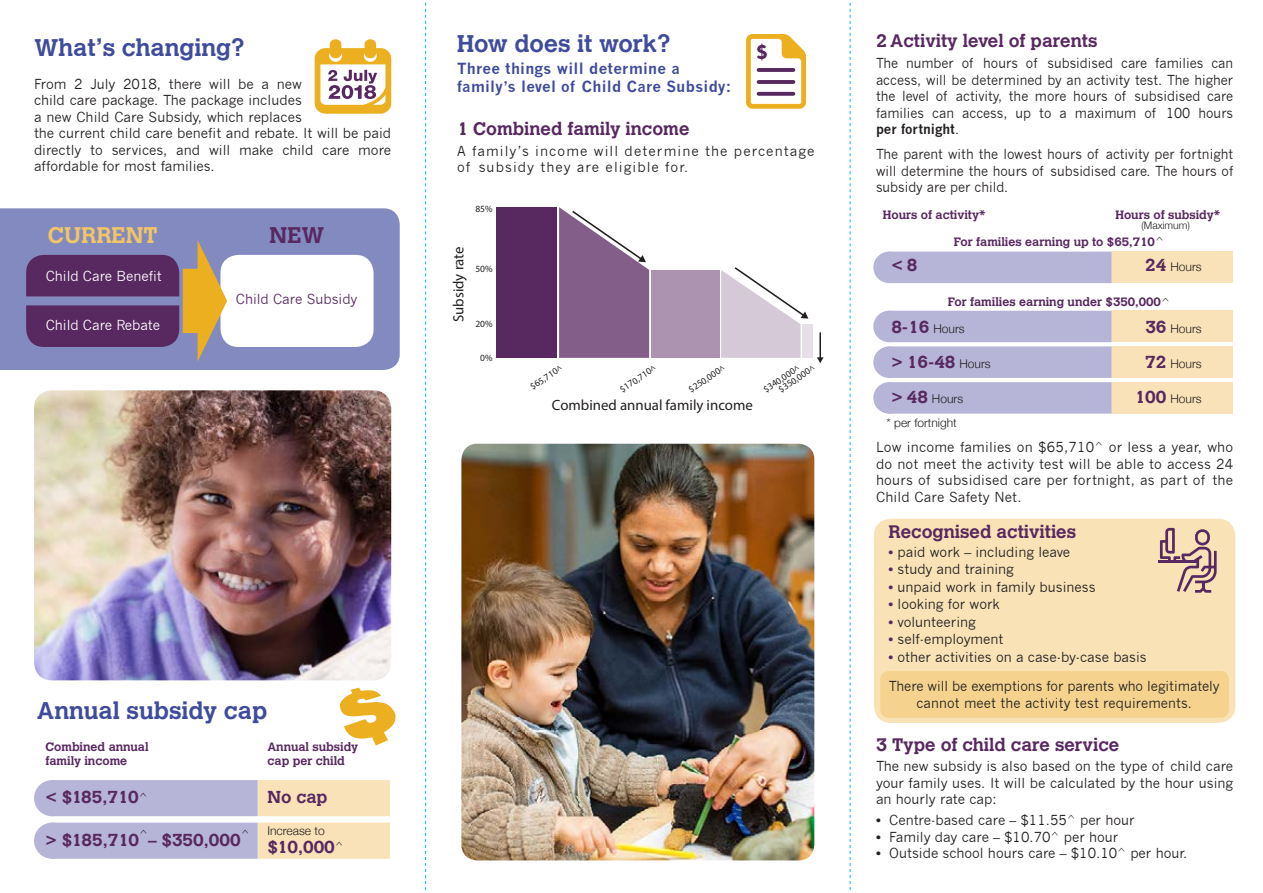
<style>
.page{position:relative;width:1263px;height:893px;background:#fff}
.page>*{position:absolute;margin:0;border:0;box-sizing:border-box;transform-origin:0 0}
.t1{font:700 24px "Calvert";color:#3f4b9c}
.t2{font:700 22.5px "Calvert";color:#f2c565}
.t3{font:700 22.5px "Calvert";color:#582860}
.t4{font:700 18px "Calvert";color:#582860}
.t5{font:700 17.25px "Calvert";color:#582860}
.t6{font:700 15px/18px "News Gothic";letter-spacing:.02em;color:#3f4b9c}
.t7{font:14.85px "Myriad Pro";color:#231f20}
.t8{font:13.5px/16.5px "News Gothic";color:#231f20;text-align:justify}
.t9{font:13.5px/16.6px "News Gothic";color:#231f20;text-align:justify;scale:.96 1}
.t10{font:13.5px/16.5px "News Gothic";letter-spacing:.08em;color:#231f20}
.t11{font:13.5px "News Gothic";color:#fff}
.t12{font:13.5px "News Gothic";color:#582860}
.t13{font:700 12px "Calvert";color:#582860}
.t14{font:300 12px "Helvetica Neue";color:#231f20}
.t15{font:300 10.35px "Helvetica Neue";color:#231f20}
.t16{font:9.45px/8.2px "Myriad Pro";color:#231f20}
.s1{font-family:"News Gothic";font-weight:400;font-size:13.5px;color:#231f20}
.s2{font-weight:700}
.s3{font-family:"Calvert";font-weight:700;font-size:17.25px;color:#582860}
.s4{font-family:"Helvetica Neue";font-weight:300;font-size:12px;color:#231f20}
.s5{font-weight:700;color:#582860}
</style>
<div class="page">
<div style="left:0;top:208px;width:400px;height:162px;background:#828abf"></div>
<div style="left:220px;top:255px;width:154px;height:92px;background:#fff;border-radius:18px"></div>
<svg style="left:26px;top:240px;width:201px;height:122px"></svg>
<img style="left:461px;top:444px;width:353px;height:416px">
<svg style="left:315px;top:39px;width:76px;height:75px"></svg>
<svg style="left:746px;top:34px;width:60px;height:75px"></svg>
<img style="left:34px;top:390px;width:357px;height:290px">
<svg style="left:893px;top:252px;width:340px;height:31px"></svg>
<div style="left:873px;top:252px;width:32px;height:31px;background:#b6b5d7;border-radius:50%"></div>
<div style="left:873px;top:311px;width:32px;height:31px;background:#b6b5d7;border-radius:50%"></div>
<div style="left:873px;top:346px;width:32px;height:32px;background:#b6b5d7;border-radius:50%"></div>
<svg style="left:888px;top:311px;width:345px;height:103px"></svg>
<div style="left:873px;top:382px;width:32px;height:32px;background:#b6b5d7;border-radius:50%"></div>
<div style="left:496px;top:207px;width:60px;height:151px;background:#582860"></div>
<div style="left:651px;top:270px;width:68px;height:88px;background:#ac93af"></div>
<svg style="left:721px;top:267px;width:87px;height:91px"></svg>
<svg style="left:559px;top:207px;width:90px;height:151px"></svg>
<hr style="left:819px;top:332px;width:2px;height:26px;background:#231f20">
<svg style="left:817px;top:357px;width:7px;height:6px"></svg>
<div style="left:802px;top:324px;width:10px;height:34px;background:#e6dfe7"></div>
<svg style="left:56px;top:780px;width:334px;height:36px"></svg>
<div style="left:34px;top:780px;width:36px;height:36px;background:#b6b5d7;border-radius:50%"></div>
<svg style="left:56px;top:823px;width:334px;height:36px"></svg>
<div style="left:34px;top:823px;width:36px;height:36px;background:#b6b5d7;border-radius:50%"></div>
<svg style="left:340px;top:687px;width:55px;height:59px"></svg>
<div style="left:874px;top:519px;width:361px;height:204px;background:#f8e2b6;border-radius:17px"></div>
<hr style="left:1158px;top:560px;width:40px;height:3px;background:#582860">
<svg style="left:1160px;top:528px;width:56px;height:65px"></svg>
<div style="left:880px;top:671px;width:349px;height:47px;background:#f5d38e;border-radius:9px"></div>
<svg style="left:425px;top:2px;width:1px;height:889px"></svg>
<svg style="left:850px;top:2px;width:1px;height:889px"></svg>
<p class="t1" style="left:34px;top:32px;width:212px">What’s changing?</p>
<p class="t8" style="left:34px;top:76px;width:359px;text-align:left">From 2 July 2018, there will be a new<br>child care package. The package includes<br>a new Child Care Subsidy, which replaces<br>the current child care benefit and rebate. It will be paid directly to services, and will make child care more affordable for most families.</p>
<p class="t2" style="left:48px;top:220px;width:111px">CURRENT</p>
<p class="t3" style="left:270px;top:220px;width:56px">NEW</p>
<p class="t11" style="left:46px;top:268px;width:118px">Child Care Benefit</p>
<p class="t11" style="left:46px;top:317px;width:116px">Child Care Rebate</p>
<p class="t12" style="left:236px;top:292px;width:123px">Child Care Subsidy</p>
<p class="t1" style="left:37px;top:695px;width:232px">Annual subsidy cap</p>
<p class="t13" style="left:45px;top:739px;width:105px">Combined annual</p>
<p class="t13" style="left:267px;top:739px;width:92px">Annual subsidy</p>
<p class="t13" style="left:45px;top:753px;width:83px">family income</p>
<p class="t13" style="left:267px;top:753px;width:79px">cap per child</p>
<p class="t5" style="left:45px;top:786px;width:104px">&lt; $185,710<span class="s1">^</span></p>
<p class="t5" style="left:267px;top:786px;width:62px">No cap</p>
<p class="t5" style="left:45px;top:829px;width:206px">&gt; $185,710<sup>^</sup>– $350,000<sup>^</sup></p>
<p class="t14" style="left:267px;top:821px;width:59px">Increase to</p>
<p class="t5" style="left:267px;top:836px;width:78px">$10,000<span class="s1">^</span></p>
<p class="t1" style="left:457px;top:28px;width:215px">How does it work?</p>
<p class="t6" style="left:457px;top:59px;width:276px">Three things will determine a family’s level of Child Care Subsidy:</p>
<p class="t4" style="left:457px;top:117px;width:234px">1 Combined family income</p>
<p class="t10" style="left:457px;top:143px;width:359px">A family’s income will determine the percentage of subsidy they are eligible for.</p>
<p class="t16" style="left:475px;top:205px;width:19px">85%</p>
<p class="t7" style="left:449px;top:322px;width:77px;rotate:-90deg">Subsidy rate</p>
<p class="t16" style="left:475px;top:265px;width:19px">50%</p>
<p class="t16" style="left:475px;top:320px;width:19px">20%</p>
<p class="t16" style="left:480px;top:353px;width:14px">0%</p>
<p class="t16" style="left:529px;top:384px;width:38px;rotate:-33deg">$65,710^</p>
<p class="t16" style="left:618px;top:386px;width:43px;rotate:-33deg">$170,710^</p>
<p class="t16" style="left:687px;top:386px;width:43px;rotate:-33deg">$250,000^</p>
<p class="t16" style="left:773px;top:379px;width:43px;text-indent:-13px;rotate:-33deg">$340,000^ $350,000^</p>
<p class="t7" style="left:552px;top:396px;width:202px">Combined annual family income</p>
<p class="t4" style="left:876px;top:30px;width:223px">2 Activity level of parents</p>
<p class="t9" style="left:876px;top:55px;width:374px">The number of hours of subsidised care families can access, will be determined by an activity test. The higher the level of activity, the more hours of subsidised care families can access, up to a maximum of 100 hours <span class="s2">per fortnight</span>.</p>
<p class="t9" style="left:876px;top:146px;width:374px">The parent with the lowest hours of activity per fortnight will determine the hours of subsidised care. The hours of subsidy are per child.</p>
<p class="t13" style="left:883px;top:207px;width:104px">Hours of activity*</p>
<p class="t13" style="left:1115px;top:207px;width:106px">Hours of subsidy*</p>
<p class="t15" style="left:1141px;top:217px;width:50px">(Maximum)</p>
<p class="t13" style="left:954px;top:234px;width:212px">For families earning up to $65,710<span class="s1">^</span></p>
<p class="t5" style="left:891px;top:254px;width:28px">&lt; 8</p>
<p class="t14" style="left:1145px;top:258px;width:58px"><span class="s3">24</span> Hours</p>
<p class="t13" style="left:948px;top:295px;width:224px">For families earning under $350,000<span class="s1">^</span></p>
<p class="t14" style="left:891px;top:319px;width:75px"><span class="s3">8-16</span> Hours</p>
<p class="t14" style="left:1145px;top:319px;width:58px"><span class="s3">36</span> Hours</p>
<p class="t5" style="left:891px;top:351px;width:101px">&gt; 16-48 <span class="s4">Hours</span></p>
<p class="t14" style="left:1145px;top:354px;width:58px"><span class="s3">72</span> Hours</p>
<p class="t14" style="left:891px;top:389px;width:73px"><span class="s3">&gt; 48</span> Hours</p>
<p class="t14" style="left:1135px;top:389px;width:68px"><span class="s3">100</span> Hours</p>
<p class="t14" style="left:886px;top:413px;width:72px">* per fortnight</p>
<p class="t8" style="left:876px;top:439px;width:359px">Low income families on $65,710^ or less a year, who do not meet the activity test will be able to access 24 hours of subsidised care per fortnight, as part of the Child Care Safety Net.</p>
<p class="t4" style="left:888px;top:520px;width:189px">Recognised activities</p>
<p class="t8" style="left:888px;top:544px;width:183px"><span class="s5">•</span> paid work – including leave</p>
<p class="t8" style="left:888px;top:561px;width:127px"><span class="s5">•</span> study and training</p>
<p class="t8" style="left:888px;top:579px;width:209px"><span class="s5">•</span> unpaid work in family business</p>
<p class="t8" style="left:888px;top:596px;width:113px"><span class="s5">•</span> looking for work</p>
<p class="t8" style="left:888px;top:614px;width:89px"><span class="s5">•</span> volunteering</p>
<p class="t8" style="left:888px;top:631px;width:116px"><span class="s5">•</span> self-employment</p>
<p class="t8" style="left:888px;top:649px;width:260px"><span class="s5">•</span> other activities on a case-by-case basis</p>
<p class="t8" style="left:889px;top:678px;width:332px;text-align:center">There will be exemptions for parents who legitimately cannot meet the activity test requirements.</p>
<p class="t4" style="left:876px;top:733px;width:245px">3 Type of child care service</p>
<p class="t8" style="left:876px;top:758px;width:359px">The new subsidy is also based on the type of child care your family uses. It will be calculated by the hour using an hourly rate cap:</p>
<p class="t8" style="left:876px;top:812px;width:260px"><span class="s2">•</span> Centre-based care – $11.55^ per hour</p>
<p class="t8" style="left:876px;top:829px;width:244px"><span class="s2">•</span> Family day care – $10.70^ per hour</p>
<p class="t8" style="left:876px;top:845px;width:313px"><span class="s2">•</span> Outside school hours care – $10.10^ per hour.</p>
</div>
